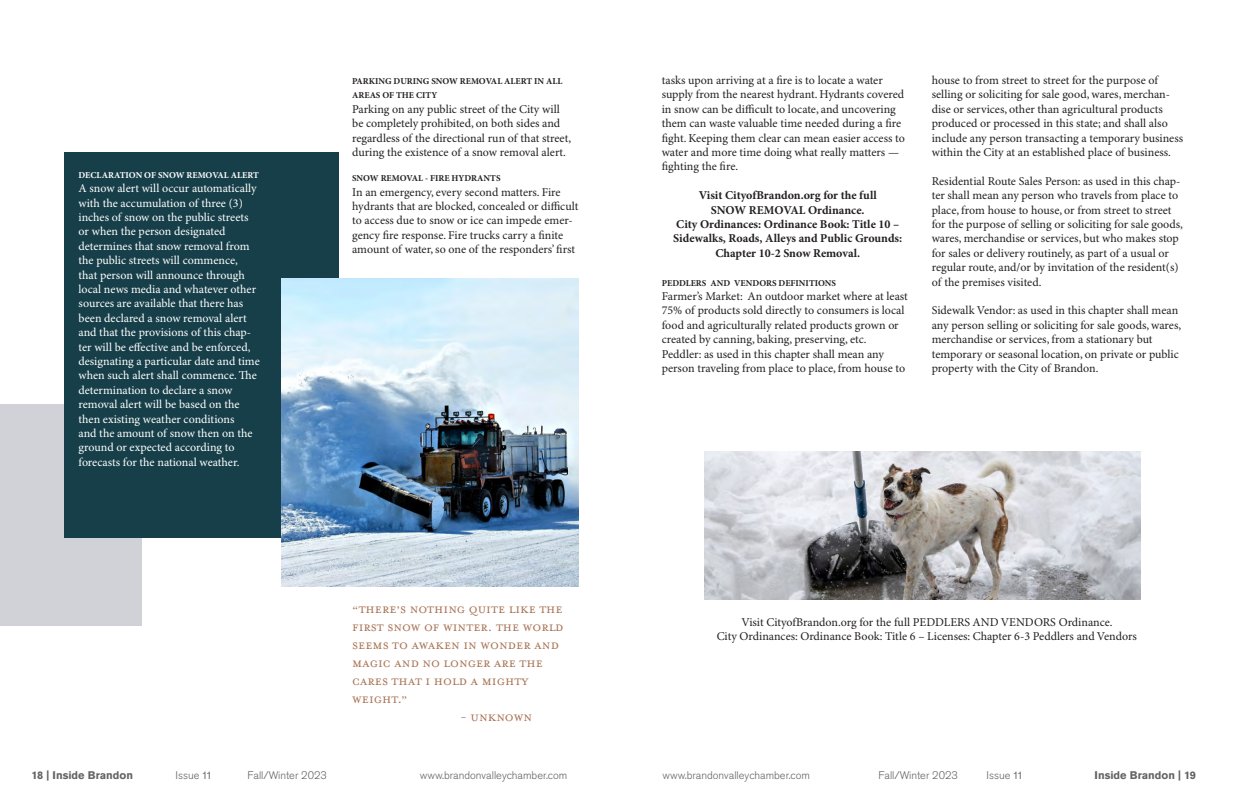
<style>
.page{position:relative;width:1233px;height:801px;background:#fff}
.page>*{position:absolute;margin:0;border:0;box-sizing:border-box;transform-origin:0 0}
.t1{font:15px/18px "Mrs Eaves All Small Caps OT";color:#a97455}
.t2{font:12px/14.4px "Minion Pro";color:#231f20}
.t3{font:12px/14.4px "Minion Pro";color:#fff}
.t4{font:700 12px/14.4px "Minion Pro";color:#231f20;text-align:center}
.t5{font:300 11px "Akzidenz Grotesk Pro";color:#636366}
.t6{font:700 11px "Akzidenz Grotesk Pro";color:#636366}
.t7{font:700 9px/14.4px "Minion Pro";color:#231f20}
.t8{font:700 9px "Minion Pro";letter-spacing:-.005em;color:#fff}
.s1{font-size:14px}
</style>
<div class="page">
<div style="left:0;top:404px;width:141px;height:222px;background:#d1d2d7"></div>
<div style="left:64px;top:153px;width:275px;height:385px;background:#173f49"></div>
<img style="left:282px;top:279px;width:297px;height:307px">
<img style="left:704px;top:452px;width:437px;height:148px">
<p class="t8" style="left:79px;top:169px;width:182px">DECLARATION OF SNOW REMOVAL ALERT</p>
<p class="t3" style="left:79px;top:182px;width:183px">A snow alert will occur automatically with the accumulation of three (3) inches of snow on the public streets or when the person designated determines that snow removal from the public streets will commence,<br>that person will announce through local news media and whatever other sources are available that there has been declared a snow removal alert and that the provisions of this chap&shy;ter will be effective and be enforced, designating a particular date and time when such alert shall commence. The determination to declare a snow removal alert will be based on the then existing weather conditions<br>and the amount of snow then on the ground or expected according to forecasts for the national weather.</p>
<p class="t7" style="left:352px;top:74px;width:212px">PARKING DURING SNOW REMOVAL ALERT IN ALL<br>AREAS OF THE CITY</p>
<p class="t2" style="left:352px;top:102px;width:220px">Parking on any public street of the City will be completely prohibited, on both sides and regardless of the directional run of that street, during the existence of a snow removal alert.</p>
<p class="t7" style="left:352px;top:171px;width:150px">SNOW REMOVAL - FIRE HYDRANTS</p>
<p class="t2" style="left:352px;top:185px;width:228px">In an emergency, every second matters. Fire hydrants that are blocked, concealed or difficult to access due to snow or ice can impede emer&shy;gency fire response. Fire trucks carry a finite amount of water, so one of the responders’ first</p>
<p class="t2" style="left:662px;top:73px;width:245px">tasks upon arriving at a fire is to locate a water supply from the nearest hydrant. Hydrants covered in snow can be difficult to locate, and uncovering them can waste valuable time needed during a fire fight. Keeping them clear can mean easier access to water and more time doing what really matters — fighting the fire.</p>
<p class="t4" style="left:699px;top:188px;width:180px">Visit CityofBrandon.org for the full<br>SNOW REMOVAL Ordinance.</p>
<p class="t4" style="left:673px;top:217px;width:231px">City Ordinances: Ordinance Book: Title 10 –<br>Sidewalks, Roads, Alleys and Public Grounds:<br>Chapter 10-2 Snow Removal.</p>
<p class="t7" style="left:662px;top:275px;width:176px">PEDDLERS AND VENDORS DEFINITIONS</p>
<p class="t2" style="left:662px;top:289px;width:248px">Farmer’s Market: An outdoor market where at least 75% of products sold directly to consumers is local food and agriculturally related products grown or created by canning, baking, preserving, etc.</p>
<p class="t2" style="left:662px;top:347px;width:245px">Peddler: as used in this chapter shall mean any person traveling from place to place, from house to</p>
<p class="t2" style="left:932px;top:73px;width:253px">house to from street to street for the purpose of selling or soliciting for sale good, wares, merchan&shy;dise or services, other than agricultural products produced or processed in this state; and shall also include any person transacting a temporary business within the City at an established place of business.</p>
<p class="t2" style="left:932px;top:174px;width:253px">Residential Route Sales Person: as used in this chap&shy;ter shall mean any person who travels from place to place, from house to house, or from street to street for the purpose of selling or soliciting for sale goods, wares, merchandise or services, but who makes stop for sales or delivery routinely, as part of a usual or regular route, and/or by invitation of the resident(s) of the premises visited.</p>
<p class="t2" style="left:932px;top:304px;width:251px">Sidewalk Vendor: as used in this chapter shall mean any person selling or soliciting for sale goods, wares, merchandise or services, from a stationary but temporary or seasonal location, on private or public property with the City of Brandon.</p>
<p class="t1" style="left:352px;top:599px;width:213px">“There’s nothing quite like the first snow of winter. The world seems to awaken in wonder and magic and no longer are the cares that i hold a mighty weight.”</p>
<p class="t1" style="left:460px;top:707px;width:74px">- Unknown</p>
<p class="t2" style="left:742px;top:615px;width:373px">Visit CityofBrandon.org for the full PEDDLERS AND VENDORS Ordinance.</p>
<p class="t2" style="left:717px;top:630px;width:422px">City Ordinances: Ordinance Book: Title 6 – Licenses: Chapter 6-3 Peddlers and Vendors</p>
<p class="t6" style="left:32px;top:768px;width:103px">18 | Inside Brandon</p>
<p class="t5" style="left:176px;top:768px;width:37px">Issue <span class="s1">11</span></p>
<p class="t5" style="left:248px;top:768px;width:81px">Fall/Winter 2023</p>
<p class="t5" style="left:420px;top:768px;width:149px">www.brandonvalleychamber.com</p>
<p class="t5" style="left:663px;top:768px;width:149px">www.brandonvalleychamber.com</p>
<p class="t5" style="left:879px;top:768px;width:81px">Fall/Winter 2023</p>
<p class="t5" style="left:987px;top:768px;width:37px">Issue <span class="s1">11</span></p>
<p class="t6" style="left:1095px;top:768px;width:103px">Inside Brandon | 19</p>
</div>
